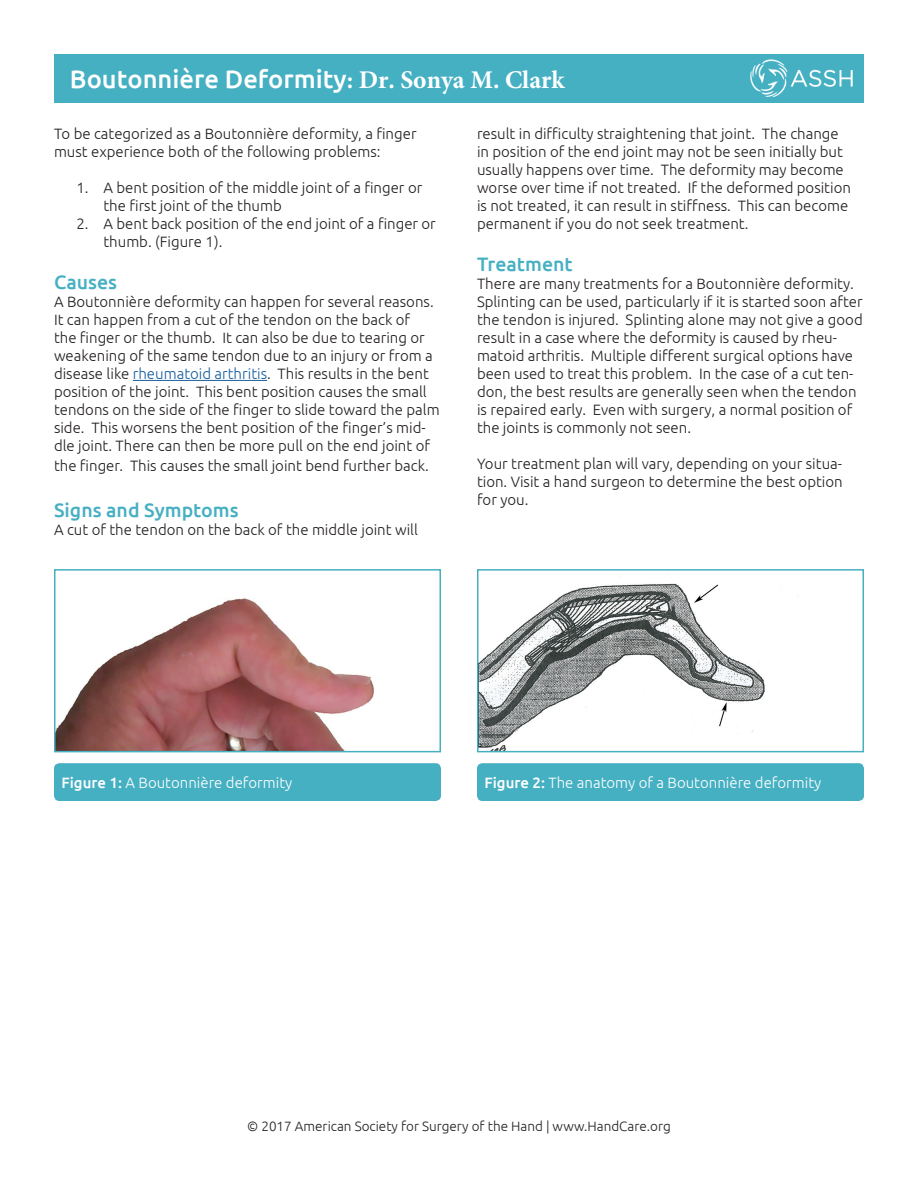
<style>
.page{position:relative;width:918px;height:1188px;background:#fff}
.page>*{position:absolute;margin:0;border:0;box-sizing:border-box;transform-origin:0 0}
.t1{font:500 25.5px "Ubuntu";color:#fff}
.t2{font:500 19.5px "Ubuntu";color:#46b0c3}
.t3{font:300 15px/18px "Ubuntu";color:#231f20}
.t4{font:300 15px "Ubuntu";color:#fff}
.t5{font:300 13.5px "Ubuntu";color:#231f20}
.s1{font-family:"Minion Pro";font-weight:700}
.s2{color:#175d9e}
.s3{font-weight:500}
</style>
<div class="page">
<hr style="left:133px;top:380px;width:134px;height:1px;background:#175d9e">
<img style="left:57px;top:598px;width:317px;height:151px">
<div style="left:54px;top:569px;width:387px;height:183px;border:2px solid #46b0c3"></div>
<div style="left:54px;top:54px;width:810px;height:49px;background:#46b0c3"></div>
<div style="left:54px;top:763px;width:387px;height:38px;background:#46b0c3;border-radius:5px"></div>
<img style="left:750px;top:59px;width:103px;height:38px">
<img style="left:480px;top:577px;width:319px;height:172px">
<div style="left:477px;top:569px;width:387px;height:183px;border:2px solid #46b0c3"></div>
<div style="left:477px;top:763px;width:387px;height:38px;background:#46b0c3;border-radius:5px"></div>
<p class="t1" style="left:70px;top:63px;width:496px">Boutonnière Deformity<span class="s1">: Dr. Sonya M. Clark</span></p>
<p class="t3" style="left:54px;top:125px;width:364px">To be categorized as a Boutonnière deformity, a finger must experience both of the following problems:</p>
<p class="t3" style="left:104px;top:179px;width:320px;text-indent:-27px">1. A bent position of the middle joint of a finger or the first joint of the thumb</p>
<p class="t3" style="left:104px;top:215px;width:334px;text-indent:-27px">2. A bent back position of the end joint of a finger or thumb. (Figure 1).</p>
<p class="t2" style="left:54px;top:270px;width:65px">Causes</p>
<p class="t3" style="left:54px;top:292px;width:387px">A Boutonnière deformity can happen for several reasons.<br>It can happen from a cut of the tendon on the back of<br>the finger or the thumb. It can also be due to tearing or weakening of the same tendon due to an injury or from a disease like <span class="s2">rheumatoid arthritis</span>. This results in the bent position of the joint. This bent position causes the small tendons on the side of the finger to slide toward the palm side. This worsens the bent position of the finger’s mid&shy;dle joint. There can then be more pull on the end joint of</p>
<p class="t3" style="left:54px;top:456px;width:376px">the finger. This causes the small joint bend further back.</p>
<p class="t2" style="left:54px;top:498px;width:186px">Signs and Symptoms</p>
<p class="t3" style="left:54px;top:521px;width:365px">A cut of the tendon on the back of the middle joint will</p>
<p class="t3" style="left:477px;top:125px;width:375px">result in difficulty straightening that joint. The change in position of the end joint may not be seen initially but usually happens over time. The deformity may become worse over time if not treated. If the deformed position is not treated, it can result in stiffness. This can become permanent if you do not seek treatment.</p>
<p class="t2" style="left:477px;top:252px;width:97px">Treatment</p>
<p class="t3" style="left:477px;top:274px;width:387px">There are many treatments for a Boutonnière deformity.<br>Splinting can be used, particularly if it is started soon after the tendon is injured. Splinting alone may not give a good result in a case where the deformity is caused by rheu&shy;matoid arthritis. Multiple different surgical options have been used to treat this problem. In the case of a cut ten&shy;don, the best results are generally seen when the tendon is repaired early. Even with surgery, a normal position of the joints is commonly not seen.</p>
<p class="t3" style="left:477px;top:454px;width:367px;text-align:justify">Your treatment plan will vary, depending on your situa&shy;tion. Visit a hand surgeon to determine the best option for you.</p>
<p class="t4" style="left:62px;top:774px;width:232px"><span class="s3">Figure 1:</span> A Boutonnière deformity</p>
<p class="t4" style="left:484px;top:774px;width:338px"><span class="s3">Figure 2:</span> The anatomy of a Boutonnière deformity</p>
<p class="t5" style="left:247px;top:1118px;width:425px">© 2017 American Society for Surgery of the Hand | www.HandCare.org</p>
</div>
